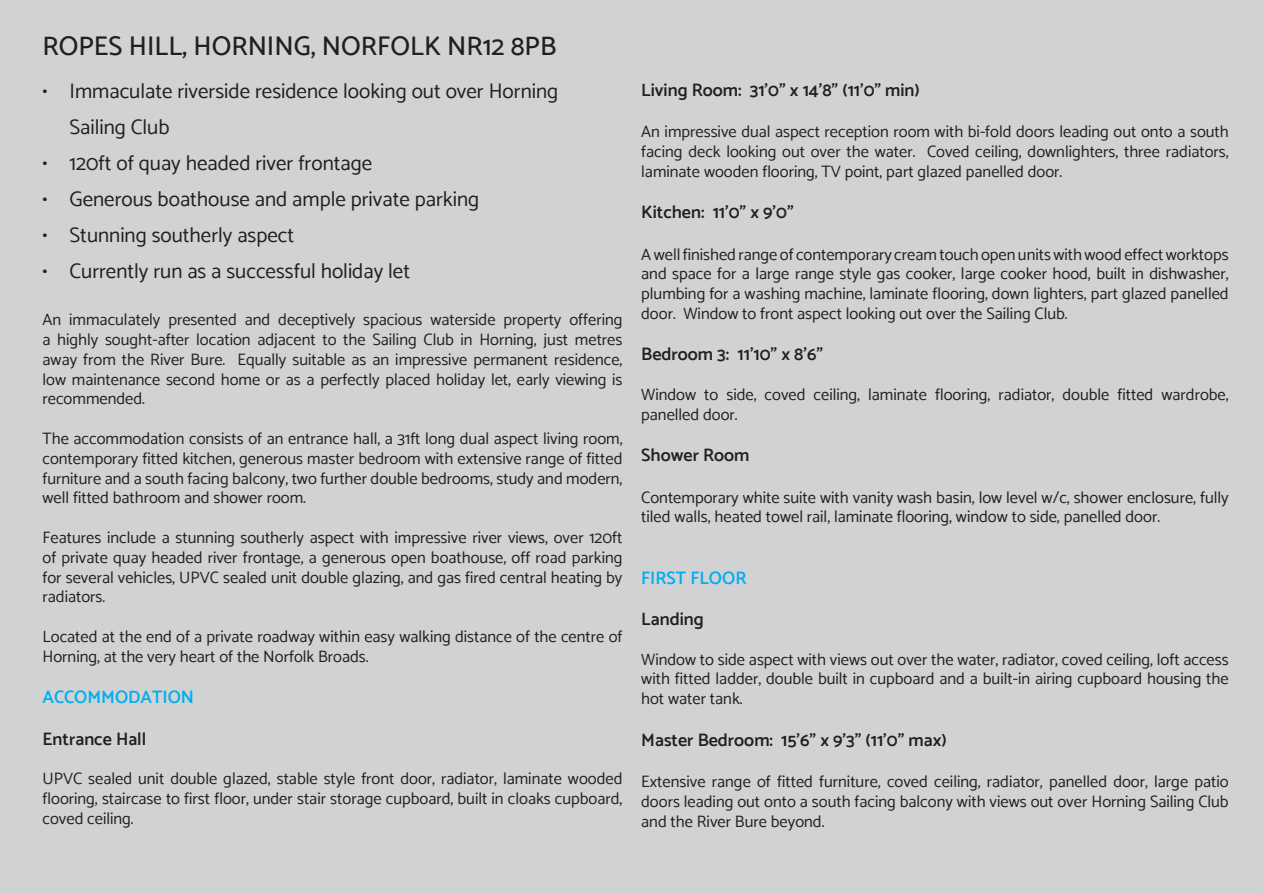
<style>
.page{position:relative;width:1263px;height:893px;background:#d1d2d4}
.page>*{position:absolute;margin:0;border:0;box-sizing:border-box;transform-origin:0 0}
.Inside_Heading_v2{font:500 27px "Catamaran";color:#231f20}
.t1{font:21px/36px "Catamaran";color:#231f20}
.Brochure_sub_heading{font:600 18px "Catamaran";color:#231f20}
.Cyan_Brochure_Headin{font:600 18px "Catamaran";color:#00aeef}
.Brochure_sub_heading-2{font:16.5px/19.8px "Catamaran";color:#231f20;text-align:justify}
</style>
<div class="page">
<p class="Inside_Heading_v2" style="left:43px;top:30px;width:515px">ROPES HILL, HORNING, NORFOLK NR12 8PB</p>
<p class="t1" style="left:70px;top:73px;width:490px;text-indent:-27px">• Immaculate riverside residence looking out over Horning<br>Sailing Club</p>
<p class="t1" style="left:43px;top:145px;width:331px">• 120ft of quay headed river frontage</p>
<p class="t1" style="left:43px;top:181px;width:438px">• Generous boathouse and ample private parking</p>
<p class="t1" style="left:43px;top:217px;width:253px">• Stunning southerly aspect</p>
<p class="t1" style="left:43px;top:253px;width:369px">• Currently run as a successful holiday let</p>
<p class="Brochure_sub_heading-2" style="left:43px;top:310px;width:581px">An immaculately presented and deceptively spacious waterside property offering a highly sought-after location adjacent to the Sailing Club in Horning, just metres away from the River Bure. Equally suitable as an impressive permanent residence, low maintenance second home or as a perfectly placed holiday let, early viewing is recommended.</p>
<p class="Brochure_sub_heading-2" style="left:43px;top:428px;width:581px">The accommodation consists of an entrance hall, a 31ft long dual aspect living room, contemporary fitted kitchen, generous master bedroom with extensive range of fitted furniture and a south facing balcony, two further double bedrooms, study and modern, well fitted bathroom and shower room.</p>
<p class="Brochure_sub_heading-2" style="left:43px;top:527px;width:581px">Features include a stunning southerly aspect with impressive river views, over 120ft of private quay headed river frontage, a generous open boathouse, off road parking for several vehicles, UPVC sealed unit double glazing, and gas fired central heating by radiators.</p>
<p class="Brochure_sub_heading-2" style="left:43px;top:626px;width:581px">Located at the end of a private roadway within easy walking distance of the centre of<br>Horning, at the very heart of the Norfolk Broads.</p>
<p class="Cyan_Brochure_Headin" style="left:43px;top:686px;width:153px">ACCOMMODATION</p>
<p class="Brochure_sub_heading" style="left:43px;top:728px;width:105px">Entrance Hall</p>
<p class="Brochure_sub_heading-2" style="left:43px;top:769px;width:581px">UPVC sealed unit double glazed, stable style front door, radiator, laminate wooded flooring, staircase to first floor, under stair storage cupboard, built in cloaks cupboard, coved ceiling.</p>
<p class="Brochure_sub_heading" style="left:641px;top:79px;width:280px">Living Room: 31’0” x 14’8” (11’0” min)</p>
<p class="Brochure_sub_heading-2" style="left:641px;top:122px;width:589px">An impressive dual aspect reception room with bi-fold doors leading out onto a south facing deck looking out over the water. Coved ceiling, downlighters, three radiators, laminate wooden flooring, TV point, part glazed panelled door.</p>
<p class="Brochure_sub_heading" style="left:641px;top:201px;width:154px">Kitchen: 11’0” x 9’0”</p>
<p class="Brochure_sub_heading-2" style="left:641px;top:244px;width:589px">A well finished range of contemporary cream touch open units with wood effect worktops and space for a large range style gas cooker, large cooker hood, built in dishwasher, plumbing for a washing machine, laminate flooring, down lighters, part glazed panelled door. Window to front aspect looking out over the Sailing Club.</p>
<p class="Brochure_sub_heading" style="left:641px;top:344px;width:183px">Bedroom 3: 11’10” x 8’6”</p>
<p class="Brochure_sub_heading-2" style="left:641px;top:384px;width:589px">Window to side, coved ceiling, laminate flooring, radiator, double fitted wardrobe, panelled door.</p>
<p class="Brochure_sub_heading" style="left:641px;top:444px;width:110px">Shower Room</p>
<p class="Brochure_sub_heading-2" style="left:641px;top:487px;width:589px">Contemporary white suite with vanity wash basin, low level w/c, shower enclosure, fully tiled walls, heated towel rail, laminate flooring, window to side, panelled door.</p>
<p class="Cyan_Brochure_Headin" style="left:641px;top:567px;width:107px">FIRST FLOOR</p>
<p class="Brochure_sub_heading" style="left:641px;top:608px;width:64px">Landing</p>
<p class="Brochure_sub_heading-2" style="left:641px;top:649px;width:589px">Window to side aspect with views out over the water, radiator, coved ceiling, loft access with fitted ladder, double built in cupboard and a built-in airing cupboard housing the hot water tank.</p>
<p class="Brochure_sub_heading" style="left:641px;top:729px;width:307px">Master Bedroom: 15’6” x 9’3” (11’0” max)</p>
<p class="Brochure_sub_heading-2" style="left:641px;top:771px;width:589px">Extensive range of fitted furniture, coved ceiling, radiator, panelled door, large patio doors leading out onto a south facing balcony with views out over Horning Sailing Club and the River Bure beyond.</p>
</div>
